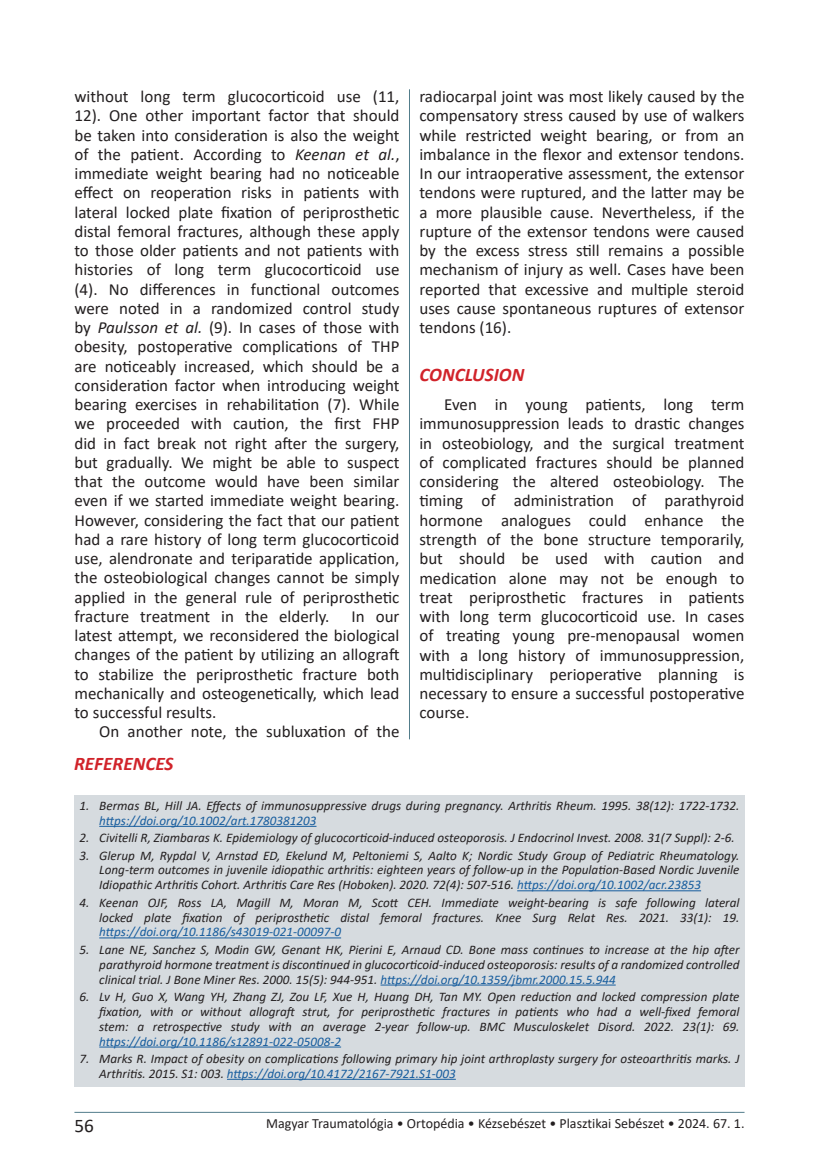
<style>
.page{position:relative;width:819px;height:1176px;background:#fff}
.page>*{position:absolute;margin:0;border:0;box-sizing:border-box;transform-origin:0 0}
.Címsor_1{font:italic 700 19.25px "Calibri";color:#d1232a}
.t1{font:19.25px "Calibri";color:#231f20}
.Alapbekezdés_2_hasáb{font:16.97px/19.2px "Calibri";color:#231f20;text-align:justify}
.t2{font:14px "Calibri";color:#231f20}
.t3{font:italic 13.12px/14.9px "Calibri";color:#231f20;text-align:justify}
.s1{font-style:italic}
.s2{color:#175d9e}
</style>
<div class="page">
<hr style="left:409px;top:89px;width:1px;height:997px;background:#527d8b">
<div style="left:400px;top:739px;width:17px;height:357px;background:#fff"></div>
<hr style="left:74px;top:1112px;width:670px;height:1px;background:#527d8b">
<div style="left:74px;top:795px;width:670px;height:291px;background:#d6dbdf"></div>
<hr style="left:99px;top:826px;width:217px;height:1px;background:#175d9e">
<hr style="left:517px;top:890px;width:184px;height:1px;background:#175d9e">
<hr style="left:99px;top:937px;width:242px;height:1px;background:#175d9e">
<hr style="left:380px;top:984px;width:235px;height:1px;background:#175d9e">
<hr style="left:99px;top:1046px;width:242px;height:1px;background:#175d9e">
<hr style="left:227px;top:1079px;width:229px;height:1px;background:#175d9e">
<p class="Alapbekezdés_2_hasáb" style="left:74px;top:86px;width:326px">without long term glucocorticoid use (11, 12). One other important factor that should be taken into consideration is also the weight of the patient. According to <span class="s1">Keenan et al.</span>, immediate weight bearing had no noticeable effect on reoperation risks in patients with lateral locked plate fixation of periprosthetic distal femoral fractures, although these apply to those older patients and not patients with histories of long term glucocorticoid use (4). No differences in functional outcomes were noted in a randomized control study by <span class="s1">Paulsson et al.</span> (9). In cases of those with obesity, postoperative complications of THP are noticeably increased, which should be a consideration factor when introducing weight bearing exercises in rehabilitation (7). While we proceeded with caution, the first FHP did in fact break not right after the surgery, but gradually. We might be able to suspect that the outcome would have been similar even if we started immediate weight bearing.<br>However, considering the fact that our patient had a rare history of long term glucocorticoid use, alendronate and teriparatide application, the osteobiological changes cannot be simply applied in the general rule of periprosthetic fracture treatment in the elderly.</p>
<p class="Alapbekezdés_2_hasáb" style="left:74px;top:606px;width:326px;text-indent:277px">In our latest attempt, we reconsidered the biological changes of the patient by utilizing an allograft to stabilize the periprosthetic fracture both mechanically and osteogenetically, which lead to successful results.</p>
<p class="Alapbekezdés_2_hasáb" style="left:99px;top:722px;width:302px">On another note, the subluxation of the</p>
<p class="Alapbekezdés_2_hasáb" style="left:419px;top:86px;width:326px">radiocarpal joint was most likely caused by the compensatory stress caused by use of walkers while restricted weight bearing, or from an imbalance in the flexor and extensor tendons.<br>In our intraoperative assessment, the extensor tendons were ruptured, and the latter may be a more plausible cause. Nevertheless, if the rupture of the extensor tendons were caused by the excess stress still remains a possible mechanism of injury as well. Cases have been reported that excessive and multiple steroid uses cause spontaneous ruptures of extensor tendons (16).</p>
<p class="Címsor_1" style="left:419px;top:361px;width:106px">CONCLUSION</p>
<p class="Alapbekezdés_2_hasáb" style="left:419px;top:394px;width:326px;text-indent:25px">Even in young patients, long term immunosuppression leads to drastic changes in osteobiology, and the surgical treatment of complicated fractures should be planned considering the altered osteobiology. The timing of administration of parathyroid hormone analogues could enhance the strength of the bone structure temporarily, but should be used with caution and medication alone may not be enough to treat periprosthetic fractures in patients with long term glucocorticoid use. In cases of treating young pre-menopausal women with a long history of immunosuppression, multidisciplinary perioperative planning is necessary to ensure a successful postoperative course.</p>
<p class="Címsor_1" style="left:74px;top:750px;width:101px">REFERENCES</p>
<p class="t3" style="left:99px;top:797px;width:641px;text-indent:-20px">1. Bermas BL, Hill JA. Effects of immunosuppressive drugs during pregnancy. Arthritis Rheum. 1995. 38(12): 1722-1732. <span class="s2">https://doi.org/10.1002/art.1780381203</span></p>
<p class="t3" style="left:79px;top:830px;width:656px">2. Civitelli R, Ziambaras K. Epidemiology of glucocorticoid-induced osteoporosis. J Endocrinol Invest. 2008. 31(7 Suppl): 2-6.</p>
<p class="t3" style="left:99px;top:847px;width:641px;text-indent:-20px">3. Glerup M, Rypdal V, Arnstad ED, Ekelund M, Peltoniemi S, Aalto K; Nordic Study Group of Pediatric Rheumatology.<br>Long-term outcomes in juvenile idiopathic arthritis: eighteen years of follow-up in the Population-Based Nordic Juvenile Idiopathic Arthritis Cohort. Arthritis Care Res (Hoboken). 2020. 72(4): 507-516. <span class="s2">https://doi.org/10.1002/acr.23853</span></p>
<p class="t3" style="left:99px;top:894px;width:641px;text-indent:-20px">4. Keenan OJF, Ross LA, Magill M, Moran M, Scott CEH. Immediate weight-bearing is safe following lateral locked plate fixation of periprosthetic distal femoral fractures. Knee Surg Relat Res. 2021. 33(1): 19. <span class="s2">https://doi.org/10.1186/s43019-021-00097-0</span></p>
<p class="t3" style="left:99px;top:941px;width:641px;text-indent:-20px">5. Lane NE, Sanchez S, Modin GW, Genant HK, Pierini E, Arnaud CD. Bone mass continues to increase at the hip after parathyroid hormone treatment is discontinued in glucocorticoid-induced osteoporosis: results of a randomized controlled clinical trial. J Bone Miner Res. 2000. 15(5): 944-951. <span class="s2">https://doi.org/10.1359/jbmr.2000.15.5.944</span></p>
<p class="t3" style="left:99px;top:988px;width:641px;text-indent:-20px">6. Lv H, Guo X, Wang YH, Zhang ZJ, Zou LF, Xue H, Huang DH, Tan MY. Open reduction and locked compression plate fixation, with or without allograft strut, for periprosthetic fractures in patients who had a well-fixed femoral stem: a retrospective study with an average 2-year follow-up. BMC Musculoskelet Disord. 2022. 23(1): 69. <span class="s2">https://doi.org/10.1186/s12891-022-05008-2</span></p>
<p class="t3" style="left:99px;top:1050px;width:641px;text-indent:-20px">7. Marks R. Impact of obesity on complications following primary hip joint arthroplasty surgery for osteoarthritis marks. J<br>Arthritis. 2015. S1: 003. <span class="s2">https://doi.org/10.4172/2167-7921.S1-003</span></p>
<p class="t1" style="left:74px;top:1112px;width:21px">56</p>
<p class="t2" style="left:266px;top:1113px;width:480px">Magyar Traumatológia • Ortopédia • Kézsebészet • Plasztikai Sebészet • 2024. 67. 1.</p>
</div>
